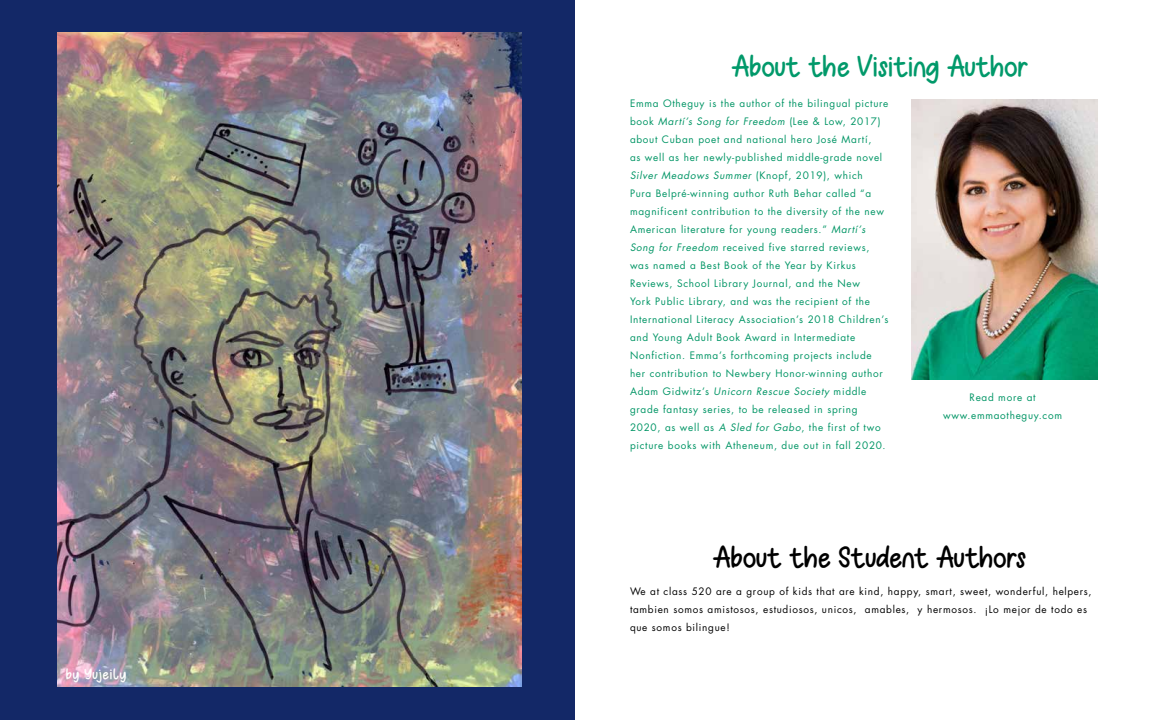
<style>
.page{position:relative;width:1152px;height:720px;background:#fff}
.page>*{position:absolute;margin:0;border:0;box-sizing:border-box;transform-origin:0 0}
.t1{font:30px "Wonderkids";color:#01996a}
.t2{font:30px "Wonderkids";color:#000}
.t3{font:15px "Wonderkids";letter-spacing:.05em;color:#fff}
.t4{font:10px/18px "Futura Std";letter-spacing:.07em;color:#019565}
.t5{font:10px/18px "Futura Std";letter-spacing:.07em;color:#000}
.s1{font-style:italic}
</style>
<div class="page">
<img style="left:911px;top:99px;width:187px;height:280px">
<div style="left:0;top:0;width:575px;height:720px;background:#132867"></div>
<img style="left:57px;top:32px;width:465px;height:655px">
<h2 class="t3" style="left:66px;top:668px;width:62px">by Yujeily</h2>
<h1 class="t1" style="left:732px;top:54px;width:298px">About the Visiting Author</h1>
<p class="t4" style="left:630px;top:95px;width:260px">Emma Otheguy is the author of the bilingual picture book <span class="s1">Martí’s Song for Freedom</span> (Lee &amp; Low, 2017) about Cuban poet and national hero José Martí,<br>as well as her newly-published middle-grade novel <span class="s1">Silver Meadows Summer</span> (Knopf, 2019), which<br>Pura Belpré-winning author Ruth Behar called “a magnificent contribution to the diversity of the new American literature for young readers.” <span class="s1">Martí’s Song for Freedom</span> received five starred reviews, was named a Best Book of the Year by Kirkus Reviews, School Library Journal, and the New<br>York Public Library, and was the recipient of the International Literacy Association’s 2018 Children’s and Young Adult Book Award in Intermediate Nonfiction. Emma’s forthcoming projects include her contribution to Newbery Honor-winning author Adam Gidwitz’s <span class="s1">Unicorn Rescue Society</span> middle grade fantasy series, to be released in spring 2020, as well as <span class="s1">A Sled for Gabo</span>, the first of two picture books with Atheneum, due out in fall 2020.</p>
<p class="t4" style="left:943px;top:389px;width:120px;text-align:center">Read more at www.emmaotheguy.com</p>
<h1 class="t2" style="left:713px;top:545px;width:315px">About the Student Authors</h1>
<p class="t5" style="left:630px;top:582px;width:463px">We at class 520 are a group of kids that are kind, happy, smart, sweet, wonderful, helpers, tambien somos amistosos, estudiosos, unicos, amables, y hermosos. ¡Lo mejor de todo es que somos bilingue!</p>
</div>
